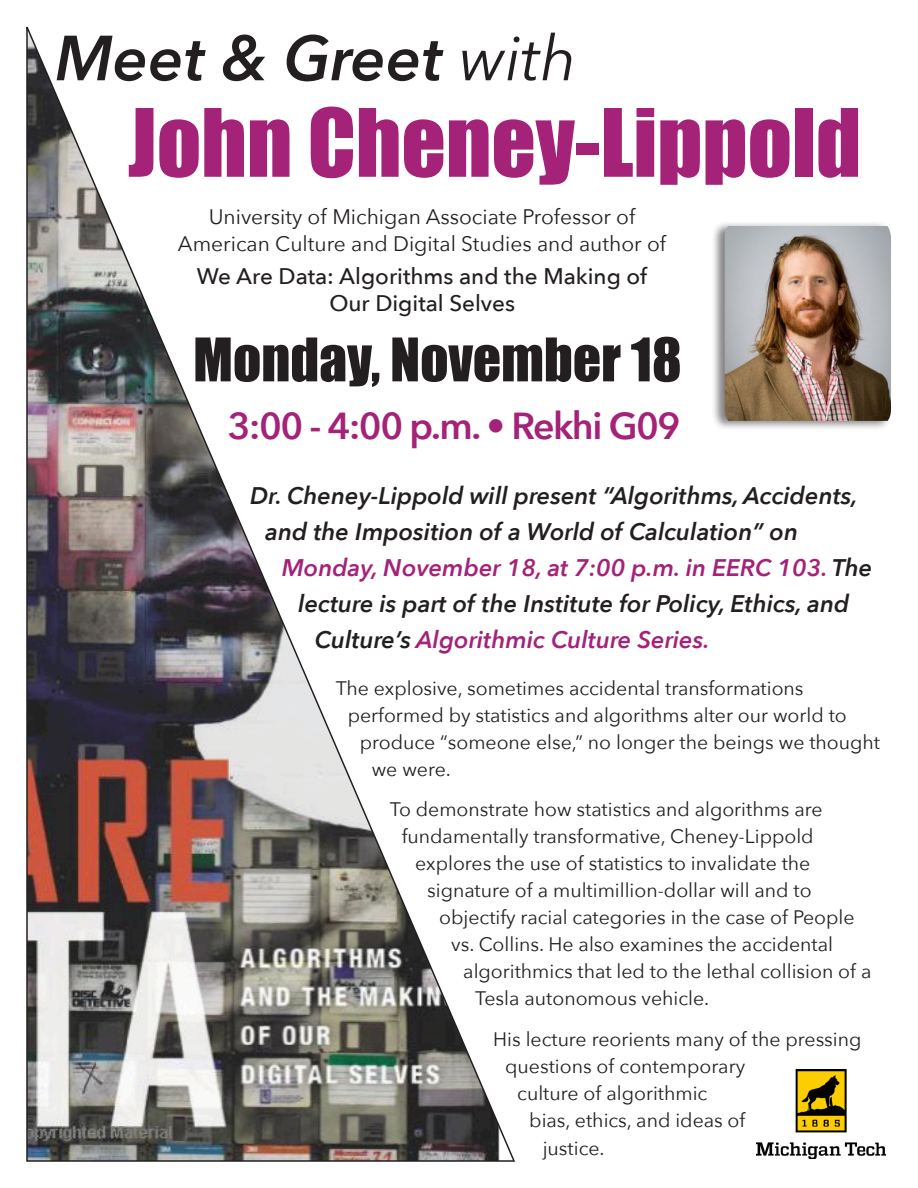
<style>
.page{position:relative;width:918px;height:1188px;background:#fff}
.page>*{position:absolute;margin:0;border:0;box-sizing:border-box;transform-origin:0 0}
.t1{font:87px "Impact";color:#a42277}
.t2{font:italic 600 63px "Avenir Next";color:#231f20}
.t3{font:55.5px "Impact";color:#231f20}
.t4{font:600 37.5px "Avenir Next";letter-spacing:-.04em;color:#a42277}
.t5{font:italic 600 24px "Avenir Next";color:#231f20}
.t6{font:italic 600 24px "Avenir Next";color:#a42277}
.t7{font:500 22.5px "Avenir Next";color:#231f20}
.t8{font:21px "Avenir Next";color:#231f20}
.t9{font:19.5px "Avenir Next";color:#231f20}
.s1{font-weight:400}
.s2{color:#231f20}
</style>
<div class="page">
<img style="left:26px;top:26px;width:489px;height:1136px">
<div style="left:711px;top:221px;width:182px;height:210px;background:#231f20;opacity:.56"></div>
<img style="left:725px;top:226px;width:166px;height:195px">
<img style="left:757px;top:1070px;width:128px;height:88px">
<p class="t2" style="left:55px;top:4px;width:523px">Meet &amp; Greet <span class="s1">with</span></p>
<p class="t1" style="left:128px;top:75px;width:735px">John Cheney-Lippold</p>
<p class="t8" style="left:209px;top:198px;width:428px">University of Michigan Associate Professor of</p>
<p class="t8" style="left:178px;top:225px;width:490px">American Culture and Digital Studies and author of</p>
<p class="t7" style="left:197px;top:257px;width:452px">We Are Data: Algorithms and the Making of</p>
<p class="t7" style="left:329px;top:284px;width:187px">Our Digital Selves</p>
<p class="t3" style="left:193px;top:317px;width:490px">Monday, November 18</p>
<p class="t4" style="left:228px;top:394px;width:454px">3:00 - 4:00 p.m. • Rekhi G09</p>
<p class="t5" style="left:250px;top:475px;width:609px">Dr. Cheney-Lippold will present “Algorithms, Accidents,</p>
<p class="t5" style="left:265px;top:511px;width:534px">and the Imposition of a World of Calculation” on</p>
<p class="t6" style="left:282px;top:547px;width:592px">Monday, November 18, at 7:00 p.m. in EERC 103. <span class="s2">The</span></p>
<p class="t5" style="left:298px;top:583px;width:553px">lecture is part of the Institute for Policy, Ethics, and</p>
<p class="t6" style="left:315px;top:619px;width:396px"><span class="s2">Culture’s</span> Algorithmic Culture Series.</p>
<p class="t9" style="left:336px;top:672px;width:469px">The explosive, sometimes accidental transformations</p>
<p class="t9" style="left:348px;top:699px;width:501px">performed by statistics and algorithms alter our world to</p>
<p class="t9" style="left:360px;top:726px;width:522px">produce “someone else,” no longer the beings we thought</p>
<p class="t9" style="left:372px;top:753px;width:81px">we were.</p>
<p class="t9" style="left:390px;top:793px;width:434px">To demonstrate how statistics and algorithms are</p>
<p class="t9" style="left:402px;top:820px;width:413px">fundamentally transformative, Cheney-Lippold</p>
<p class="t9" style="left:415px;top:847px;width:397px">explores the use of statistics to invalidate the</p>
<p class="t9" style="left:427px;top:874px;width:386px">signature of a multimillion-dollar will and to</p>
<p class="t9" style="left:439px;top:901px;width:417px">objectify racial categories in the case of People</p>
<p class="t9" style="left:451px;top:928px;width:383px">vs. Collins. He also examines the accidental</p>
<p class="t9" style="left:463px;top:955px;width:410px">algorithmics that led to the lethal collision of a</p>
<p class="t9" style="left:475px;top:982px;width:236px">Tesla autonomous vehicle.</p>
<p class="t9" style="left:493px;top:1023px;width:370px">His lecture reorients many of the pressing</p>
<p class="t9" style="left:505px;top:1050px;width:241px">questions of contemporary</p>
<p class="t9" style="left:517px;top:1077px;width:192px">culture of algorithmic</p>
<p class="t9" style="left:529px;top:1104px;width:218px">bias, ethics, and ideas of</p>
<p class="t9" style="left:543px;top:1132px;width:63px">justice.</p>
</div>
